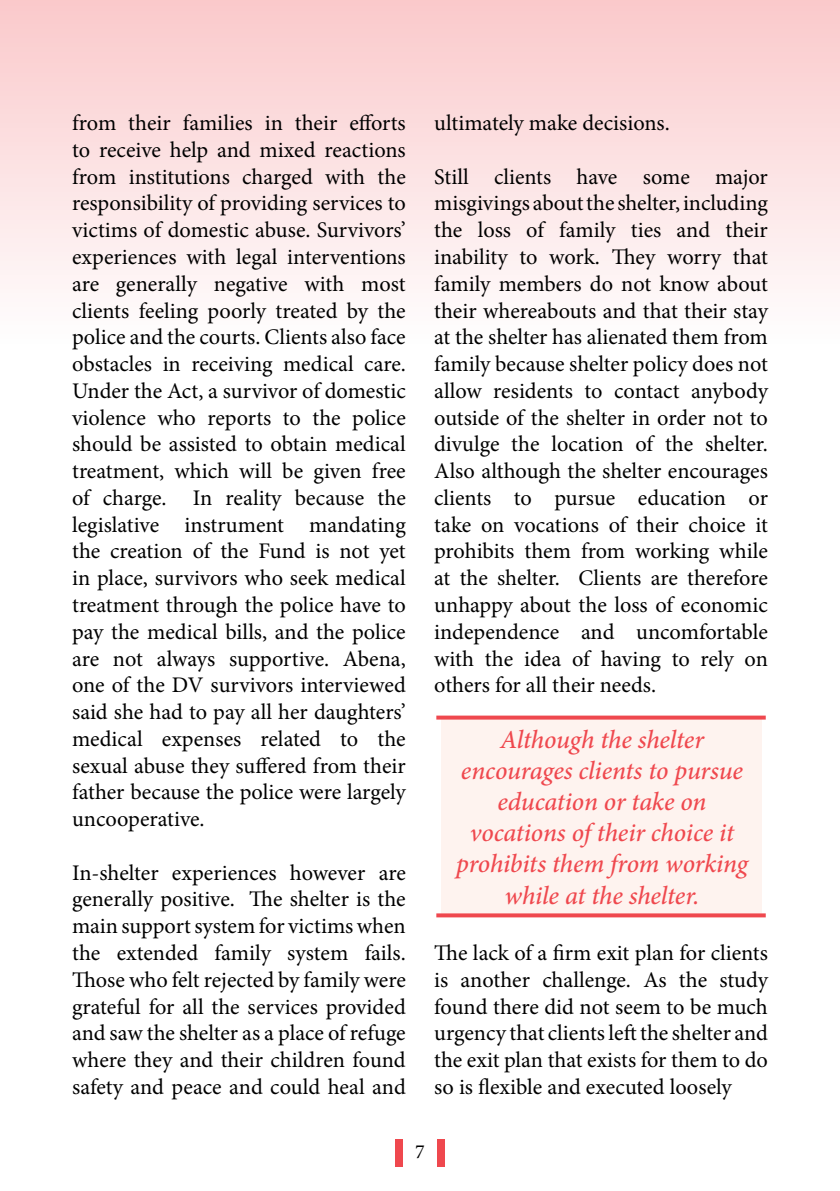
<style>
.page{position:relative;width:840px;height:1191px;background:#fff}
.page>*{position:absolute;margin:0;border:0;box-sizing:border-box;transform-origin:0 0}
.t1{font:italic 500 26px/31.2px "Minion Pro";letter-spacing:-.01em;color:#ef484e;text-align:center}
.t2{font:22.2px/26.8px "Minion Pro";color:#000;text-align:justify}
.t3{font:20px "Minion Pro";color:#000}
</style>
<div class="page">
<div style="left:395px;top:1139px;width:7px;height:27px;background:#ef484e"></div>
<div style="left:437px;top:1139px;width:7px;height:27px;background:#ef484e"></div>
<div style="left:0;top:0;width:839px;height:377px;background:linear-gradient(to bottom,#fac9cb,#fff)"></div>
<div style="left:440px;top:718px;width:321px;height:196px;background:#fef3ef"></div>
<svg style="left:436px;top:913px;width:329px;height:4px"></svg>
<svg style="left:436px;top:715px;width:329px;height:4px"></svg>
<p class="t2" style="left:72px;top:110px;width:335px">from their families in their efforts to receive help and mixed reactions from institutions charged with the responsibility of providing services to victims of domestic abuse. Survivors’ experiences with legal interventions are generally negative with most clients feeling poorly treated by the police and the courts. Clients also face obstacles in receiving medical care.<br>Under the Act, a survivor of domestic violence who reports to the police should be assisted to obtain medical treatment, which will be given free of charge. In reality because the legislative instrument mandating the creation of the Fund is not yet in place, survivors who seek medical treatment through the police have to pay the medical bills, and the police are not always supportive. Abena, one of the DV survivors interviewed said she had to pay all her daughters’ medical expenses related to the sexual abuse they suffered from their father because the police were largely uncooperative.</p>
<p class="t2" style="left:72px;top:859px;width:335px">In-shelter experiences however are generally positive. The shelter is the main support system for victims when the extended family system fails.<br>Those who felt rejected by family were grateful for all the services provided and saw the shelter as a place of refuge where they and their children found safety and peace and could heal and</p>
<p class="t2" style="left:434px;top:110px;width:237px">ultimately make decisions.</p>
<p class="t2" style="left:434px;top:163px;width:335px">Still clients have some major misgivings about the shelter, including the loss of family ties and their inability to work. They worry that family members do not know about their whereabouts and that their stay at the shelter has alienated them from family because shelter policy does not allow residents to contact anybody outside of the shelter in order not to divulge the location of the shelter.<br>Also although the shelter encourages clients to pursue education or take on vocations of their choice it prohibits them from working while at the shelter. Clients are therefore unhappy about the loss of economic independence and uncomfortable with the idea of having to rely on others for all their needs.</p>
<p class="t1" style="left:456px;top:723px;width:293px">Although the shelter encourages clients to pursue education or take on vocations of their choice it prohibits them from working while at the shelter.</p>
<p class="t2" style="left:434px;top:939px;width:335px">The lack of a firm exit plan for clients is another challenge. As the study found there did not seem to be much urgency that clients left the shelter and the exit plan that exists for them to do so is flexible and executed loosely</p>
<p class="t3" style="left:415px;top:1138px;width:11px">7</p>
</div>
